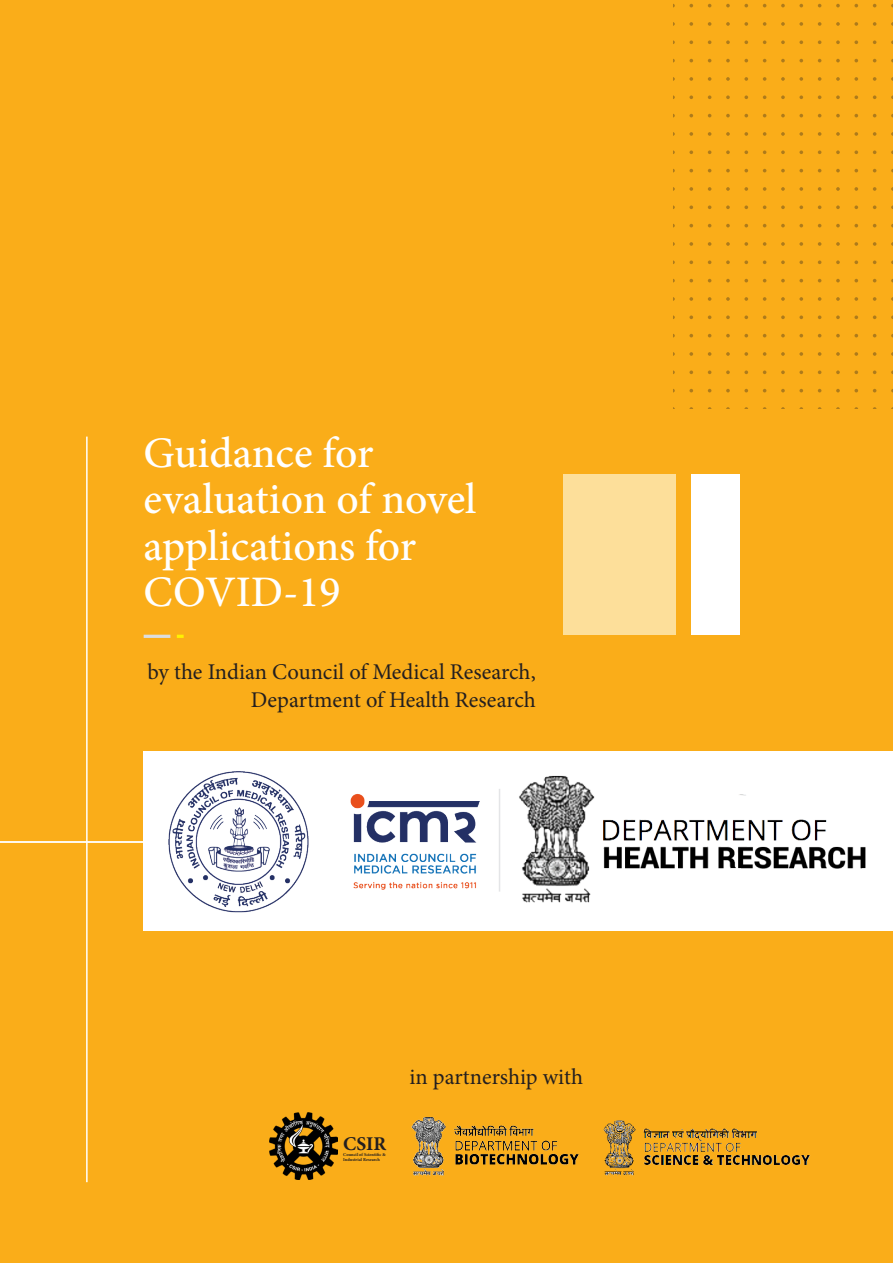
<style>
.page{position:relative;width:893px;height:1263px;background:#faad19}
.page>*{position:absolute;margin:0;border:0;box-sizing:border-box;transform-origin:0 0}
.t1{font:500 43.65px/46.3px "Minion Pro";letter-spacing:-.005em;color:#fff}
.t2{font:22.5px "Minion Pro";color:#231f20}
.t3{font:700 19.5px "Minion Pro";color:#231f20}
.t4{font:700 4.5px/5.4px "Minion Pro";color:#231f20}
</style>
<div class="page">
<div style="left:563px;top:474px;width:113px;height:161px;background:#fddf9a"></div>
<hr style="left:144px;top:635px;width:26px;height:3px;background:#dcdddf">
<svg style="left:177px;top:635px;width:7px;height:3px"></svg>
<hr style="left:86px;top:437px;width:2px;height:745px;background:#fff">
<div style="left:692px;top:474px;width:48px;height:161px;background:#fff"></div>
<svg style="left:689px;top:205px;width:4px;height:4px"></svg>
<svg style="left:726px;top:205px;width:4px;height:4px"></svg>
<svg style="left:744px;top:205px;width:4px;height:4px"></svg>
<svg style="left:781px;top:205px;width:4px;height:4px"></svg>
<svg style="left:799px;top:205px;width:4px;height:4px"></svg>
<svg style="left:836px;top:205px;width:4px;height:4px"></svg>
<svg style="left:854px;top:205px;width:4px;height:4px"></svg>
<svg style="left:726px;top:224px;width:4px;height:3px"></svg>
<svg style="left:781px;top:224px;width:4px;height:3px"></svg>
<svg style="left:836px;top:224px;width:4px;height:3px"></svg>
<svg style="left:689px;top:242px;width:4px;height:4px"></svg>
<svg style="left:708px;top:242px;width:3px;height:4px"></svg>
<svg style="left:726px;top:242px;width:4px;height:4px"></svg>
<svg style="left:744px;top:242px;width:4px;height:4px"></svg>
<svg style="left:763px;top:242px;width:3px;height:4px"></svg>
<svg style="left:781px;top:242px;width:4px;height:4px"></svg>
<svg style="left:799px;top:242px;width:4px;height:4px"></svg>
<svg style="left:818px;top:242px;width:3px;height:4px"></svg>
<svg style="left:836px;top:242px;width:4px;height:4px"></svg>
<svg style="left:854px;top:242px;width:4px;height:4px"></svg>
<svg style="left:873px;top:242px;width:3px;height:4px"></svg>
<svg style="left:689px;top:260px;width:4px;height:4px"></svg>
<svg style="left:726px;top:260px;width:4px;height:4px"></svg>
<svg style="left:744px;top:260px;width:4px;height:4px"></svg>
<svg style="left:781px;top:260px;width:4px;height:4px"></svg>
<svg style="left:799px;top:260px;width:4px;height:4px"></svg>
<svg style="left:836px;top:260px;width:4px;height:4px"></svg>
<svg style="left:854px;top:260px;width:4px;height:4px"></svg>
<svg style="left:726px;top:279px;width:4px;height:3px"></svg>
<svg style="left:781px;top:279px;width:4px;height:3px"></svg>
<svg style="left:836px;top:279px;width:4px;height:3px"></svg>
<svg style="left:689px;top:297px;width:4px;height:4px"></svg>
<svg style="left:708px;top:297px;width:3px;height:4px"></svg>
<svg style="left:726px;top:297px;width:4px;height:4px"></svg>
<svg style="left:744px;top:297px;width:4px;height:4px"></svg>
<svg style="left:763px;top:297px;width:3px;height:4px"></svg>
<svg style="left:781px;top:297px;width:4px;height:4px"></svg>
<svg style="left:799px;top:297px;width:4px;height:4px"></svg>
<svg style="left:818px;top:297px;width:3px;height:4px"></svg>
<svg style="left:836px;top:297px;width:4px;height:4px"></svg>
<svg style="left:854px;top:297px;width:4px;height:4px"></svg>
<svg style="left:873px;top:297px;width:3px;height:4px"></svg>
<svg style="left:689px;top:315px;width:4px;height:4px"></svg>
<svg style="left:726px;top:315px;width:4px;height:4px"></svg>
<svg style="left:744px;top:315px;width:4px;height:4px"></svg>
<svg style="left:781px;top:315px;width:4px;height:4px"></svg>
<svg style="left:799px;top:315px;width:4px;height:4px"></svg>
<svg style="left:836px;top:315px;width:4px;height:4px"></svg>
<svg style="left:854px;top:315px;width:4px;height:4px"></svg>
<svg style="left:726px;top:334px;width:4px;height:3px"></svg>
<svg style="left:781px;top:334px;width:4px;height:3px"></svg>
<svg style="left:836px;top:334px;width:4px;height:3px"></svg>
<svg style="left:689px;top:352px;width:4px;height:4px"></svg>
<svg style="left:708px;top:352px;width:3px;height:4px"></svg>
<svg style="left:726px;top:352px;width:4px;height:4px"></svg>
<svg style="left:744px;top:352px;width:4px;height:4px"></svg>
<svg style="left:763px;top:352px;width:3px;height:4px"></svg>
<svg style="left:781px;top:352px;width:4px;height:4px"></svg>
<svg style="left:799px;top:352px;width:4px;height:4px"></svg>
<svg style="left:818px;top:352px;width:3px;height:4px"></svg>
<svg style="left:836px;top:352px;width:4px;height:4px"></svg>
<svg style="left:854px;top:352px;width:4px;height:4px"></svg>
<svg style="left:873px;top:352px;width:3px;height:4px"></svg>
<svg style="left:689px;top:370px;width:4px;height:4px"></svg>
<svg style="left:726px;top:370px;width:4px;height:4px"></svg>
<svg style="left:744px;top:370px;width:4px;height:4px"></svg>
<svg style="left:781px;top:370px;width:4px;height:4px"></svg>
<svg style="left:799px;top:370px;width:4px;height:4px"></svg>
<svg style="left:836px;top:370px;width:4px;height:4px"></svg>
<svg style="left:854px;top:370px;width:4px;height:4px"></svg>
<svg style="left:726px;top:389px;width:4px;height:3px"></svg>
<svg style="left:781px;top:389px;width:4px;height:3px"></svg>
<svg style="left:836px;top:389px;width:4px;height:3px"></svg>
<svg style="left:689px;top:4px;width:4px;height:3px"></svg>
<svg style="left:726px;top:4px;width:4px;height:3px"></svg>
<svg style="left:781px;top:4px;width:4px;height:3px"></svg>
<svg style="left:836px;top:4px;width:4px;height:3px"></svg>
<svg style="left:689px;top:22px;width:4px;height:4px"></svg>
<svg style="left:708px;top:22px;width:3px;height:4px"></svg>
<svg style="left:726px;top:22px;width:4px;height:4px"></svg>
<svg style="left:744px;top:22px;width:4px;height:4px"></svg>
<svg style="left:763px;top:22px;width:3px;height:4px"></svg>
<svg style="left:781px;top:22px;width:4px;height:4px"></svg>
<svg style="left:799px;top:22px;width:4px;height:4px"></svg>
<svg style="left:818px;top:22px;width:3px;height:4px"></svg>
<svg style="left:836px;top:22px;width:4px;height:4px"></svg>
<svg style="left:854px;top:22px;width:4px;height:4px"></svg>
<svg style="left:873px;top:22px;width:3px;height:4px"></svg>
<svg style="left:689px;top:40px;width:4px;height:4px"></svg>
<svg style="left:726px;top:40px;width:4px;height:4px"></svg>
<svg style="left:744px;top:40px;width:4px;height:4px"></svg>
<svg style="left:781px;top:40px;width:4px;height:4px"></svg>
<svg style="left:799px;top:40px;width:4px;height:4px"></svg>
<svg style="left:836px;top:40px;width:4px;height:4px"></svg>
<svg style="left:854px;top:40px;width:4px;height:4px"></svg>
<svg style="left:726px;top:59px;width:4px;height:3px"></svg>
<svg style="left:781px;top:59px;width:4px;height:3px"></svg>
<svg style="left:836px;top:59px;width:4px;height:3px"></svg>
<svg style="left:689px;top:77px;width:4px;height:4px"></svg>
<svg style="left:708px;top:77px;width:3px;height:4px"></svg>
<svg style="left:726px;top:77px;width:4px;height:4px"></svg>
<svg style="left:744px;top:77px;width:4px;height:4px"></svg>
<svg style="left:763px;top:77px;width:3px;height:4px"></svg>
<svg style="left:781px;top:77px;width:4px;height:4px"></svg>
<svg style="left:799px;top:77px;width:4px;height:4px"></svg>
<svg style="left:818px;top:77px;width:3px;height:4px"></svg>
<svg style="left:836px;top:77px;width:4px;height:4px"></svg>
<svg style="left:854px;top:77px;width:4px;height:4px"></svg>
<svg style="left:873px;top:77px;width:3px;height:4px"></svg>
<svg style="left:689px;top:95px;width:4px;height:4px"></svg>
<svg style="left:726px;top:95px;width:4px;height:4px"></svg>
<svg style="left:744px;top:95px;width:4px;height:4px"></svg>
<svg style="left:781px;top:95px;width:4px;height:4px"></svg>
<svg style="left:799px;top:95px;width:4px;height:4px"></svg>
<svg style="left:836px;top:95px;width:4px;height:4px"></svg>
<svg style="left:854px;top:95px;width:4px;height:4px"></svg>
<svg style="left:726px;top:114px;width:4px;height:3px"></svg>
<svg style="left:781px;top:114px;width:4px;height:3px"></svg>
<svg style="left:836px;top:114px;width:4px;height:3px"></svg>
<svg style="left:689px;top:132px;width:4px;height:4px"></svg>
<svg style="left:708px;top:132px;width:3px;height:4px"></svg>
<svg style="left:726px;top:132px;width:4px;height:4px"></svg>
<svg style="left:744px;top:132px;width:4px;height:4px"></svg>
<svg style="left:763px;top:132px;width:3px;height:4px"></svg>
<svg style="left:781px;top:132px;width:4px;height:4px"></svg>
<svg style="left:799px;top:132px;width:4px;height:4px"></svg>
<svg style="left:818px;top:132px;width:3px;height:4px"></svg>
<svg style="left:836px;top:132px;width:4px;height:4px"></svg>
<svg style="left:854px;top:132px;width:4px;height:4px"></svg>
<svg style="left:873px;top:132px;width:3px;height:4px"></svg>
<svg style="left:689px;top:150px;width:4px;height:4px"></svg>
<svg style="left:726px;top:150px;width:4px;height:4px"></svg>
<svg style="left:744px;top:150px;width:4px;height:4px"></svg>
<svg style="left:781px;top:150px;width:4px;height:4px"></svg>
<svg style="left:799px;top:150px;width:4px;height:4px"></svg>
<svg style="left:836px;top:150px;width:4px;height:4px"></svg>
<svg style="left:854px;top:150px;width:4px;height:4px"></svg>
<svg style="left:726px;top:169px;width:4px;height:3px"></svg>
<svg style="left:781px;top:169px;width:4px;height:3px"></svg>
<svg style="left:836px;top:169px;width:4px;height:3px"></svg>
<svg style="left:689px;top:187px;width:4px;height:4px"></svg>
<svg style="left:708px;top:187px;width:3px;height:4px"></svg>
<svg style="left:726px;top:187px;width:4px;height:4px"></svg>
<svg style="left:744px;top:187px;width:4px;height:4px"></svg>
<svg style="left:763px;top:187px;width:3px;height:4px"></svg>
<svg style="left:781px;top:187px;width:4px;height:4px"></svg>
<svg style="left:799px;top:187px;width:4px;height:4px"></svg>
<svg style="left:818px;top:187px;width:3px;height:4px"></svg>
<svg style="left:836px;top:187px;width:4px;height:4px"></svg>
<svg style="left:854px;top:187px;width:4px;height:4px"></svg>
<svg style="left:873px;top:187px;width:3px;height:4px"></svg>
<hr style="left:0;top:841px;width:743px;height:2px;background:#fff">
<div style="left:144px;top:751px;width:749px;height:180px;background:#fff"></div>
<img style="left:169px;top:772px;width:311px;height:140px">
<img style="left:519px;top:775px;width:347px;height:128px">
<hr style="left:499px;top:789px;width:1px;height:102px;background:#e4e5e7">
<img style="left:411px;top:1117px;width:168px;height:59px">
<img style="left:603px;top:1120px;width:208px;height:56px">
<img style="left:270px;top:1112px;width:67px;height:68px">
<p class="t1" style="left:144px;top:430px;width:334px">Guidance for evaluation of novel applications for<br>COVID-19</p>
<p class="t2" style="left:148px;top:657px;width:390px">by the Indian Council of Medical Research,</p>
<p class="t2" style="left:251px;top:684px;width:286px">Department of Health Research</p>
<p class="t3" style="left:343px;top:1130px;width:44px">CSIR</p>
<p class="t4" style="left:343px;top:1152px;width:44px">Council of Scientific &amp;<br>Industrial Research</p>
<p class="t2" style="left:409px;top:1062px;width:175px">in partnership with</p>
</div>
